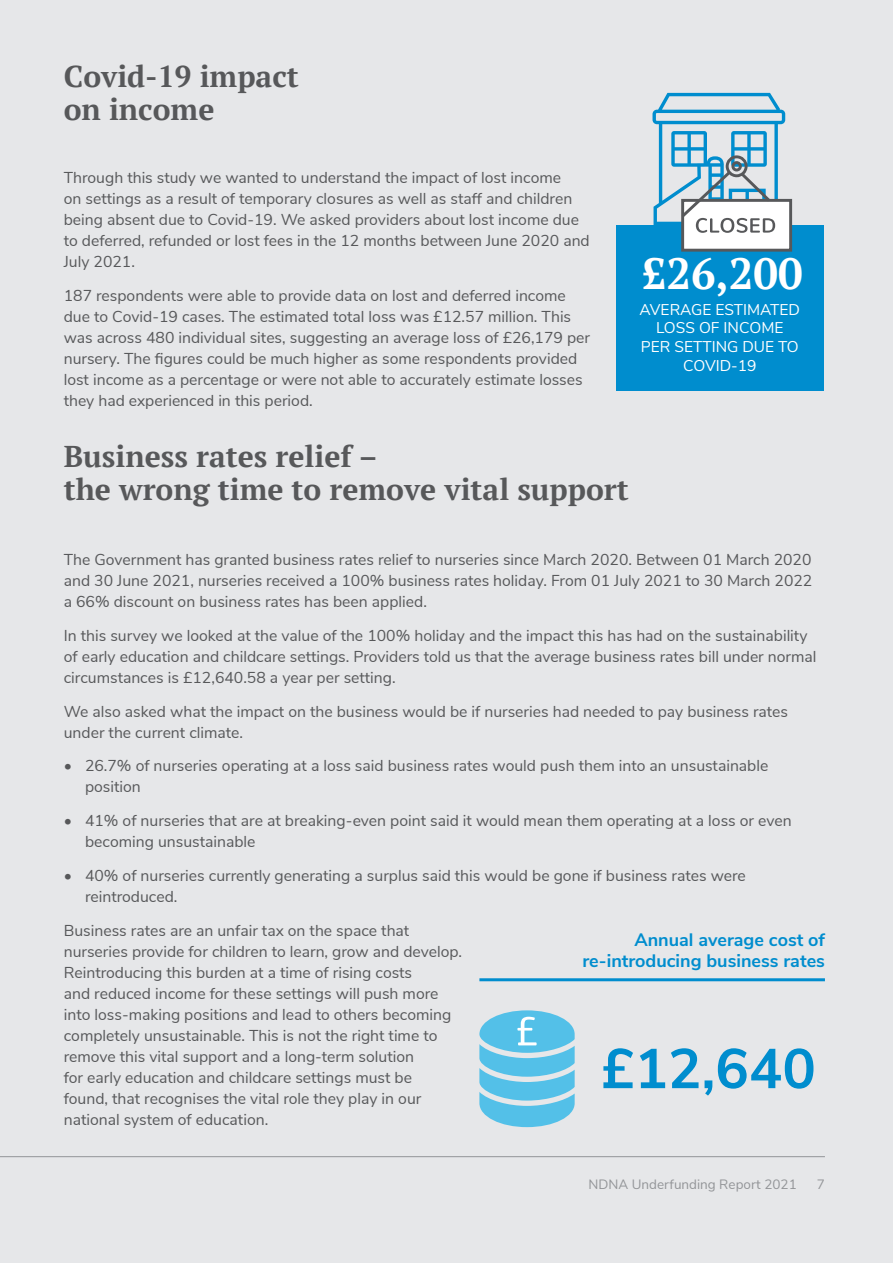
<style>
.page{position:relative;width:893px;height:1263px;background:#e6e7e9}
.page>*{position:absolute;margin:0;border:0;box-sizing:border-box;transform-origin:0 0}
.t1{font:700 55.8px "Nunito Sans";color:#008dce}
.t2{font:700 43.5px "PT Serif";color:#fff}
.t3{font:700 30px/33px "PT Serif";color:#57585a}
.t4{font:700 18px/21px "Nunito Sans";color:#008dce;text-align:right}
.t5{font:15.75px/21px "Nunito Sans";color:#57585a}
.t6{font:15.6px/18.6px "Nunito Sans";color:#fff;text-align:center}
.t7{font:13.5px "Nunito Sans";color:#939598}
</style>
<div class="page">
<hr style="left:0;top:1156px;width:825px;height:1px;background:#939598">
<div style="left:616px;top:225px;width:208px;height:165px;background:#008dce"></div>
<div style="left:681px;top:199px;width:111px;height:53px;background:#fff;border:3px solid #57585a"></div>
<svg style="left:652px;top:93px;width:133px;height:140px"></svg>
<hr style="left:479px;top:978px;width:346px;height:3px;background:#008dce">
<svg style="left:479px;top:1010px;width:96px;height:117px"></svg>
<p class="t3" style="left:64px;top:59px;width:237px">Covid-19 impact on income</p>
<p class="t5" style="left:64px;top:166px;width:527px">Through this study we wanted to understand the impact of lost income<br>on settings as a result of temporary closures as well as staff and children being absent due to Covid-19. We asked providers about lost income due to deferred, refunded or lost fees in the 12 months between June 2020 and July 2021.</p>
<p class="t5" style="left:64px;top:284px;width:528px">187 respondents were able to provide data on lost and deferred income due to Covid-19 cases. The estimated total loss was £12.57 million. This was across 480 individual sites, suggesting an average loss of £26,179 per nursery. The figures could be much higher as some respondents provided lost income as a percentage or were not able to accurately estimate losses they had experienced in this period.</p>
<p class="t2" style="left:642px;top:245px;width:162px">£26,200</p>
<p class="t6" style="left:640px;top:299px;width:162px">AVERAGE ESTIMATED<br>LOSS OF INCOME<br>PER SETTING DUE TO<br>COVID-19</p>
<p class="t3" style="left:64px;top:440px;width:567px">Business rates relief –<br>the wrong time to remove vital support</p>
<p class="t5" style="left:64px;top:548px;width:750px;text-align:justify">The Government has granted business rates relief to nurseries since March 2020. Between 01 March 2020 and 30 June 2021, nurseries received a 100% business rates holiday. From 01 July 2021 to 30 March 2022 a 66% discount on business rates has been applied.</p>
<p class="t5" style="left:64px;top:624px;width:754px">In this survey we looked at the value of the 100% holiday and the impact this has had on the sustainability of early education and childcare settings. Providers told us that the average business rates bill under normal circumstances is £12,640.58 a year per setting.</p>
<p class="t5" style="left:64px;top:700px;width:726px">We also asked what the impact on the business would be if nurseries had needed to pay business rates under the current climate.</p>
<p class="t5" style="left:85px;top:754px;width:685px;text-indent:-21px">• 26.7% of nurseries operating at a loss said business rates would push them into an unsustainable position</p>
<p class="t5" style="left:85px;top:809px;width:708px;text-indent:-21px">• 41% of nurseries that are at breaking-even point said it would mean them operating at a loss or even becoming unsustainable</p>
<p class="t5" style="left:85px;top:864px;width:662px;text-indent:-21px">• 40% of nurseries currently generating a surplus said this would be gone if business rates were reintroduced.</p>
<p class="t5" style="left:64px;top:919px;width:400px">Business rates are an unfair tax on the space that nurseries provide for children to learn, grow and develop.<br>Reintroducing this burden at a time of rising costs<br>and reduced income for these settings will push more into loss-making positions and lead to others becoming completely unsustainable. This is not the right time to remove this vital support and a long-term solution<br>for early education and childcare settings must be<br>found, that recognises the vital role they play in our national system of education.</p>
<p class="t4" style="left:582px;top:928px;width:244px">Annual average cost of re-introducing business rates</p>
<p class="t1" style="left:601px;top:1028px;width:216px">£12,640</p>
<p class="t7" style="left:589px;top:1174px;width:210px">NDNA Underfunding Report 2021</p>
<p class="t7" style="left:817px;top:1174px;width:10px">7</p>
</div>
